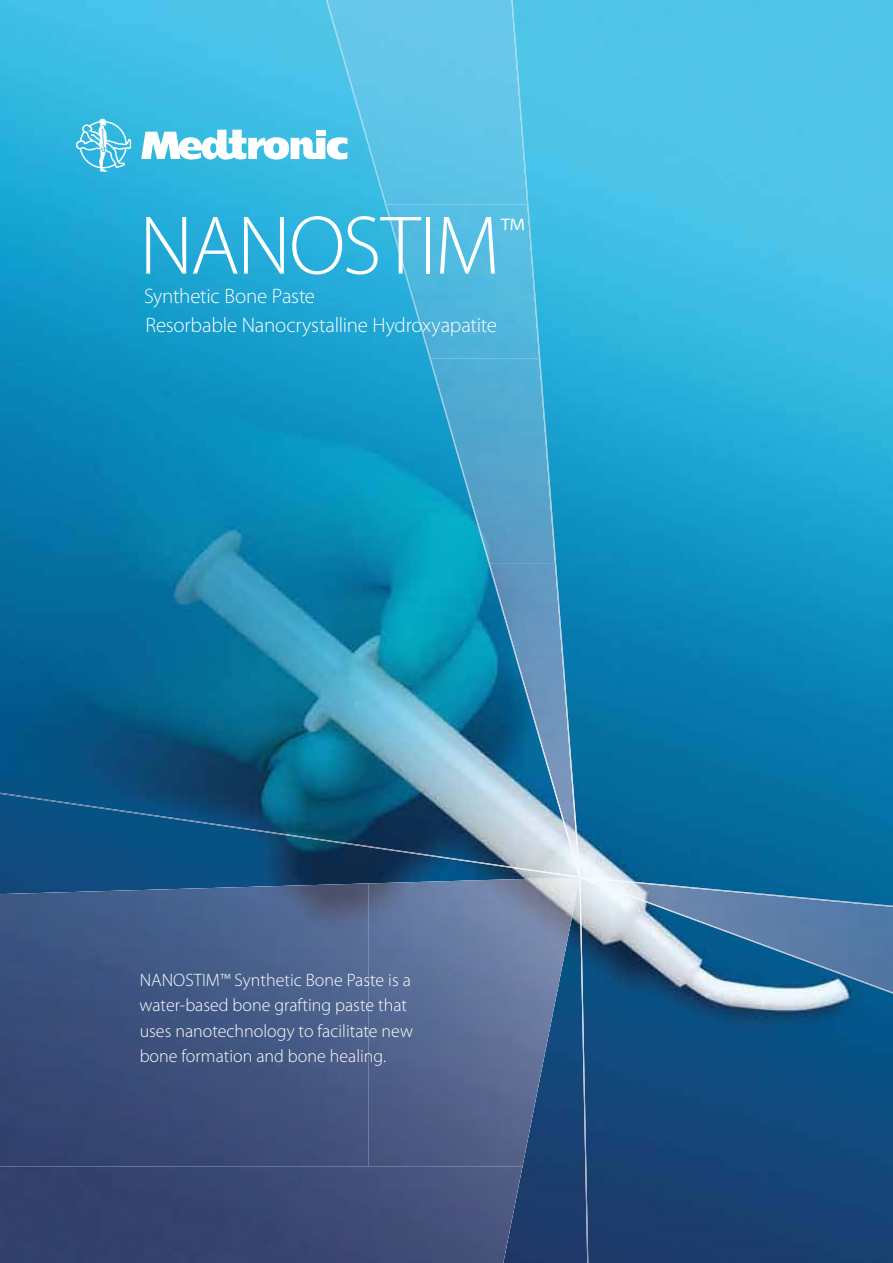
<style>
.page{position:relative;width:893px;height:1263px;background:#fff}
.page>*{position:absolute;margin:0;border:0;box-sizing:border-box;transform-origin:0 0}
.t1{font:300 84px "Myriad Pro";letter-spacing:-.03em;color:#fff}
.t2{font:300 21px/29.1px "Myriad Pro";letter-spacing:-.01em;color:#fff}
.t3{font:300 18px/25.5px "Myriad Pro";color:#fff}
</style>
<div class="page">
<img style="left:0;top:0;width:893px;height:1263px">
<img style="left:327px;top:0;width:184px;height:205px">
<img style="left:386px;top:204px;width:126px;height:155px">
<img style="left:431px;top:359px;width:81px;height:205px">
<img style="left:490px;top:705px;width:22px;height:14px">
<img style="left:512px;top:0;width:68px;height:844px">
<img style="left:376px;top:171px;width:51px;height:181px">
<img style="left:327px;top:0;width:50px;height:176px">
<img style="left:511px;top:0;width:19px;height:237px">
<img style="left:377px;top:172px;width:51px;height:180px">
<img style="left:529px;top:220px;width:51px;height:624px">
<img style="left:427px;top:348px;width:52px;height:180px">
<img style="left:478px;top:523px;width:52px;height:181px">
<img style="left:581px;top:877px;width:312px;height:116px">
<img style="left:0;top:793px;width:361px;height:52px">
<img style="left:348px;top:844px;width:233px;height:53px">
<img style="left:580px;top:897px;width:8px;height:366px">
<img style="left:0;top:883px;width:368px;height:283px">
<img style="left:368px;top:877px;width:211px;height:290px">
<img style="left:0;top:1166px;width:522px;height:97px">
<svg style="left:577px;top:876px;width:4px;height:4px"></svg>
<svg style="left:76px;top:119px;width:55px;height:53px;background:#62c7e6"></svg>
<svg style="left:141px;top:130px;width:206px;height:30px"></svg>
<div style="left:316px;top:130px;width:9px;height:6px;background:#fff"></div>
<h1 class="t1" style="left:139px;top:195px;width:387px">NANOSTIM<sup>™</sup></h1>
<p class="t2" style="left:144px;top:281px;width:354px">Synthetic Bone Paste<br>Resorbable Nanocrystalline Hydroxyapatite</p>
<p class="t3" style="left:139px;top:967px;width:275px">NANOSTIM™ Synthetic Bone Paste is a water-based bone grafting paste that uses nanotechnology to facilitate new bone formation and bone healing.</p>
</div>
